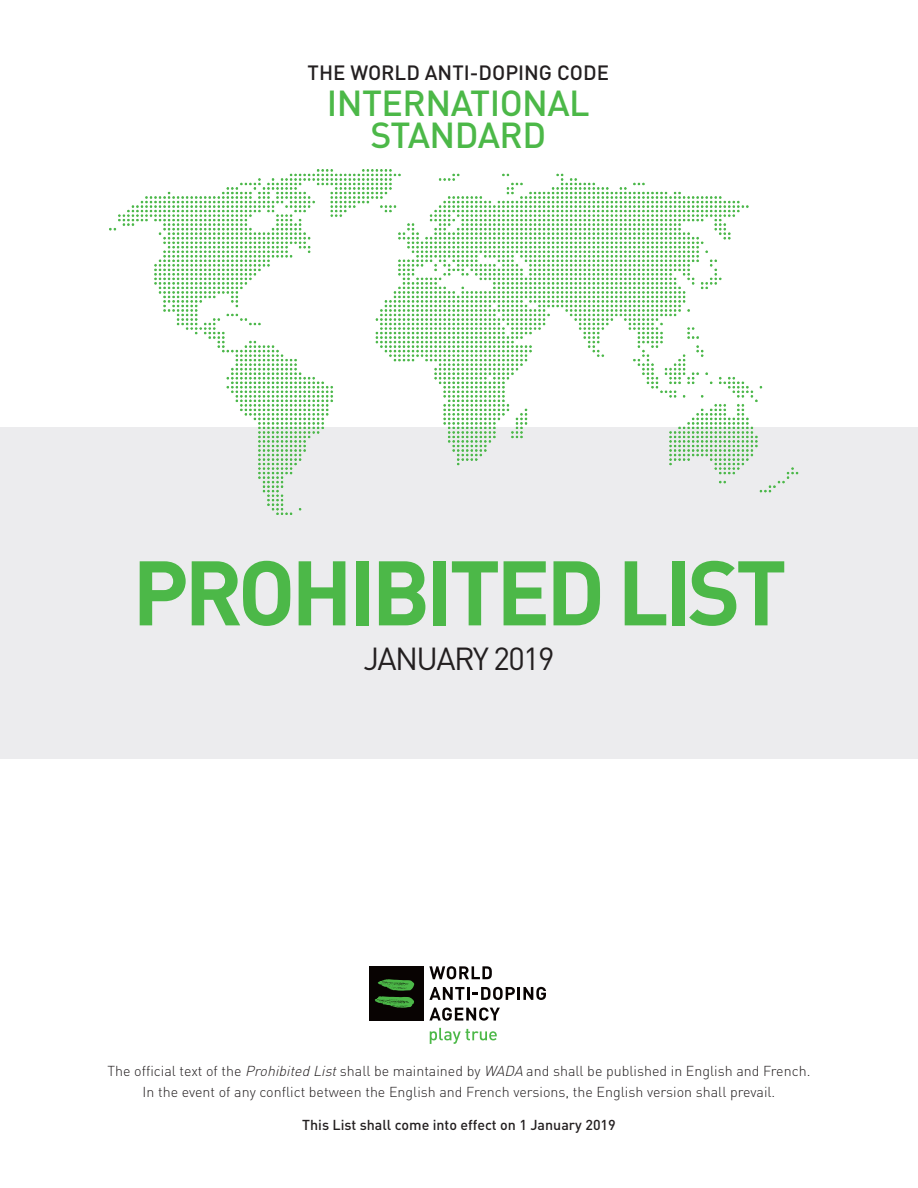
<style>
.page{position:relative;width:918px;height:1188px;background:#fff}
.page>*{position:absolute;margin:0;border:0;box-sizing:border-box;transform-origin:0 0}
.t1{font:700 90px "DINOT";letter-spacing:-.05em;color:#4cb848}
.t2{font:500 35.7px "DINOT";letter-spacing:-.015em;color:#4cb848}
.t3{font:31.5px "DINOT";letter-spacing:-.05em;color:#231f20}
.t4{font:500 20.4px "DINOT";color:#231f20}
.Text{font:300 14.25px/21px "DINOT";color:#231f20;text-align:center}
.Text-2{font:500 14.25px "DINOT";color:#231f20}
.s1{font-style:italic}
</style>
<div class="page">
<div style="left:0;top:428px;width:918px;height:331px;background:#ececee"></div>
<img style="left:110px;top:169px;width:707px;height:346px">
<svg style="left:429px;top:966px;width:63px;height:13px"></svg>
<svg style="left:429px;top:987px;width:117px;height:13px"></svg>
<svg style="left:429px;top:1008px;width:71px;height:13px"></svg>
<div style="left:369px;top:967px;width:54px;height:54px;background:#080302"></div>
<svg style="left:375px;top:979px;width:39px;height:29px"></svg>
<svg style="left:430px;top:1028px;width:67px;height:16px"></svg>
<p class="t4" style="left:308px;top:57px;width:303px">THE WORLD ANTI-DOPING CODE</p>
<p class="t2" style="left:327px;top:76px;width:265px">INTERNATIONAL</p>
<p class="t2" style="left:370px;top:107px;width:177px">STANDARD</p>
<p class="t1" style="left:132px;top:523px;width:656px">PROHIBITED LIST</p>
<p class="t3" style="left:363px;top:635px;width:193px">JANUARY 2019</p>
<p class="Text" style="left:108px;top:1060px;width:704px">The official text of the <span class="s1">ProhibitedList</span>shall be maintained by <span class="s1">WADA</span> and shall be published in English and French.<br>In the event of any conflict between the English and French versions, the English version shall prevail.</p>
<p class="Text-2" style="left:302px;top:1114px;width:315px">This List shall come into effect on 1 January 2019</p>
</div>
